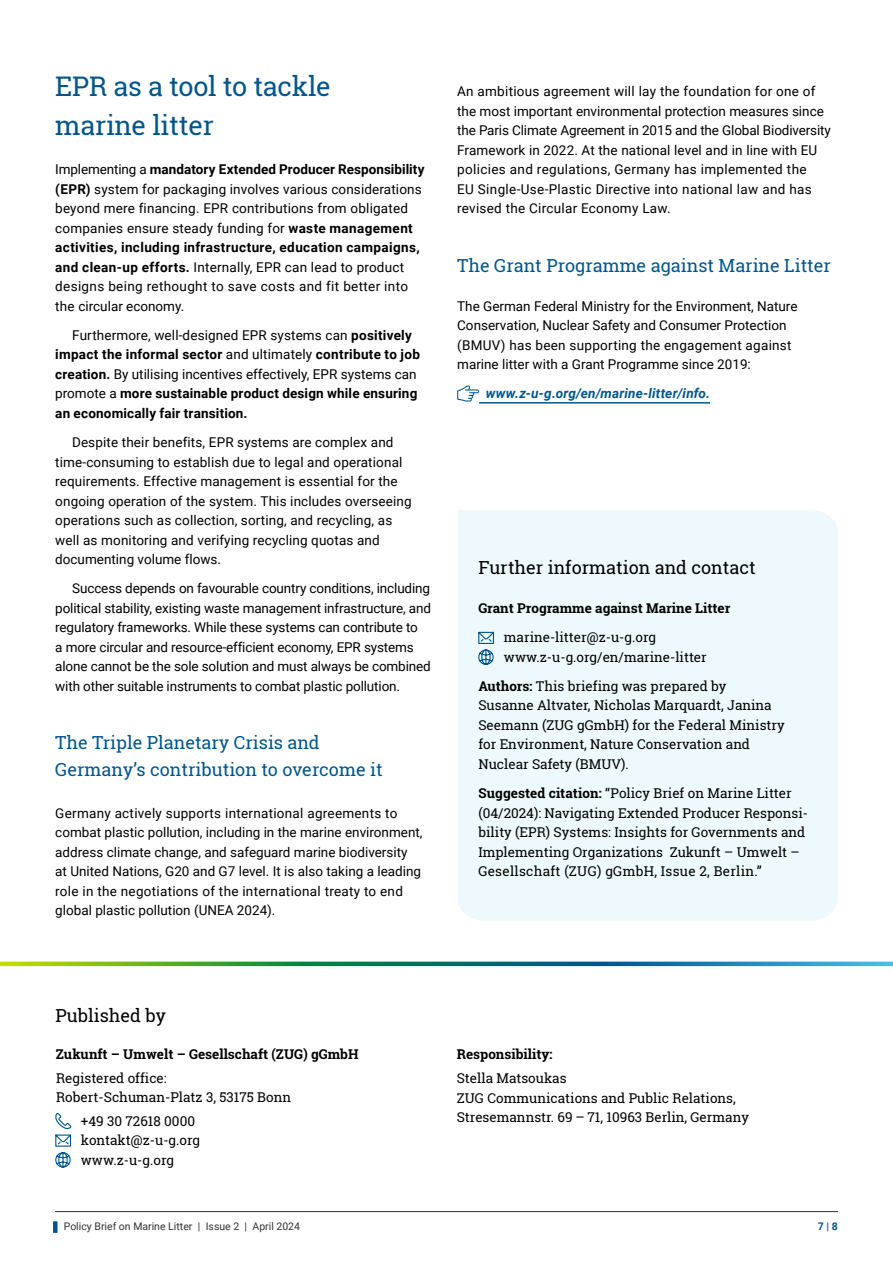
<style>
.page{position:relative;width:893px;height:1263px;background:#fff}
.page>*{position:absolute;margin:0;border:0;box-sizing:border-box;transform-origin:0 0}
.t1{font:27px/39px "Roboto Slab";letter-spacing:-.01em;color:#00568c}
.t2{font:18px/27px "Roboto Slab";color:#00568c}
.t3{font:18px "Roboto Slab";color:#000}
.t4{font:13.5px/19.5px "Roboto";letter-spacing:.005em;color:#000}
.t5{font:13.5px/19.5px "Roboto Slab";color:#000}
.t6{font:700 13.5px/19.5px "Roboto";letter-spacing:.015em;color:#000}
.t7{font:700 13.5px "Roboto Slab";color:#000}
.t8{font:italic 700 13.5px "Roboto";letter-spacing:.015em;color:#00568c}
.t9{font:10.5px "Roboto";color:#333}
.t10{font:700 10.5px "Roboto";color:#00568c}
.s1{font-weight:700}
.s2{font-weight:400}
</style>
<div class="page">
<svg style="left:0;top:961px;width:893px;height:5px;background:#489b7b"></svg>
<svg style="left:55px;top:1113px;width:17px;height:55px"></svg>
<div style="left:458px;top:511px;width:380px;height:409px;background:#edf9fd"></div>
<svg style="left:477px;top:631px;width:18px;height:34px"></svg>
<hr style="left:479px;top:402px;width:231px;height:2px;background:#00568c">
<svg style="left:457px;top:385px;width:22px;height:16px"></svg>
<div style="left:53px;top:1221px;width:5px;height:12px;background:#00568c"></div>
<hr style="left:55px;top:1211px;width:783px;height:1px;background:#333">
<h1 class="t1" style="left:55px;top:66px;width:277px">EPR as a tool to tackle marine litter</h1>
<p class="t4" style="left:55px;top:159px;width:371px">Implementing a <span class="s1">mandatory Extended Producer Responsibility (EPR)</span> system for packaging involves various considerations beyond mere financing. EPR contributions from obligated companies ensure steady funding for <span class="s1">waste management activities, including infrastructure, education campaigns, and clean-up efforts.</span> Internally, EPR can lead to product designs being rethought to save costs and fit better into the circular economy.</p>
<p class="t6" style="left:55px;top:325px;width:366px;text-indent:17px"><span class="s2">Furthermore, well-designed EPR systems can</span> positively impact the informal sector <span class="s2">and ultimately</span> contribute to job creation. <span class="s2">By utilising incentives effectively, EPR systems can promote a</span> more sustainable product design while ensuring an economically fair transition.</p>
<p class="t4" style="left:55px;top:432px;width:358px;text-indent:17px">Despite their benefits, EPR systems are complex and time-consuming to establish due to legal and operational requirements. Effective management is essential for the ongoing operation of the system. This includes overseeing operations such as collection, sorting, and recycling, as well as monitoring and verifying recycling quotas and documenting volume flows.</p>
<p class="t4" style="left:55px;top:578px;width:377px;text-indent:17px">Success depends on favourable country conditions, including political stability, existing waste management infrastructure, and regulatory frameworks. While these systems can contribute to<br>a more circular and resource-efficient economy, EPR systems alone cannot be the sole solution and must always be combined with other suitable instruments to combat plastic pollution.</p>
<h2 class="t2" style="left:55px;top:729px;width:329px">The Triple Planetary Crisis and<br>Germany’s contribution to overcome it</h2>
<p class="t4" style="left:55px;top:802px;width:369px">Germany actively supports international agreements to combat plastic pollution, including in the marine environment, address climate change, and safeguard marine biodiversity at United Nations, G20 and G7 level. It is also taking a leading role in the negotiations of the international treaty to end global plastic pollution (UNEA 2024).</p>
<p class="t4" style="left:457px;top:81px;width:375px">An ambitious agreement will lay the foundation for one of the most important environmental protection measures since the Paris Climate Agreement in 2015 and the Global Biodiversity Framework in 2022. At the national level and in line with EU policies and regulations, Germany has implemented the<br>EU Single-Use-Plastic Directive into national law and has revised the Circular Economy Law.</p>
<h2 class="t2" style="left:457px;top:251px;width:375px">The Grant Programme against Marine Litter</h2>
<p class="t4" style="left:457px;top:295px;width:342px">The German Federal Ministry for the Environment, Nature Conservation, Nuclear Safety and Consumer Protection (BMUV) has been supporting the engagement against marine litter with a Grant Programme since 2019:</p>
<p class="t8" style="left:486px;top:384px;width:226px">www.z-u-g.org/en/marine-litter/info.</p>
<h2 class="t3" style="left:478px;top:555px;width:279px">Further information and contact</h2>
<p class="t7" style="left:478px;top:599px;width:254px">Grant Programme against Marine Litter</p>
<p class="t5" style="left:504px;top:627px;width:204px">marine-litter@z-u-g.org www.z-u-g.org/en/marine-litter</p>
<p class="t5" style="left:478px;top:676px;width:308px"><span class="s1">Authors:</span> This briefing was prepared by Susanne Altvater, Nicholas Marquardt, Janina Seemann (ZUG gGmbH) for the Federal Ministry for Environment, Nature Conservation and Nuclear Safety (BMUV).</p>
<p class="t5" style="left:478px;top:783px;width:331px"><span class="s1">Suggested citation:</span> “Policy Brief on Marine Litter (04/2024): Navigating Extended Producer Responsi&shy;bility (EPR) Systems: Insights for Governments and Implementing Organizations Zukunft – Umwelt – Gesellschaft (ZUG) gGmbH, Issue 2, Berlin.”</p>
<h2 class="t3" style="left:55px;top:1003px;width:112px">Published by</h2>
<p class="t7" style="left:56px;top:1045px;width:304px">Zukunft – Umwelt – Gesellschaft (ZUG) gGmbH</p>
<p class="t5" style="left:56px;top:1068px;width:237px">Registered office:<br>Robert-Schuman-Platz 3, 53175 Bonn</p>
<p class="t5" style="left:81px;top:1111px;width:121px">+49 30 72618 0000 kontakt@z-u-g.org www.z-u-g.org</p>
<p class="t7" style="left:457px;top:1045px;width:97px">Responsibility:</p>
<p class="t5" style="left:457px;top:1068px;width:294px">Stella Matsoukas<br>ZUG Communications and Public Relations,<br>Stresemannstr. 69 – 71, 10963 Berlin, Germany</p>
<p class="t9" style="left:64px;top:1219px;width:238px">Policy Brief on Marine Litter | Issue 2 | April 2024</p>
<p class="t10" style="left:818px;top:1219px;width:21px">7 | 8</p>
</div>
